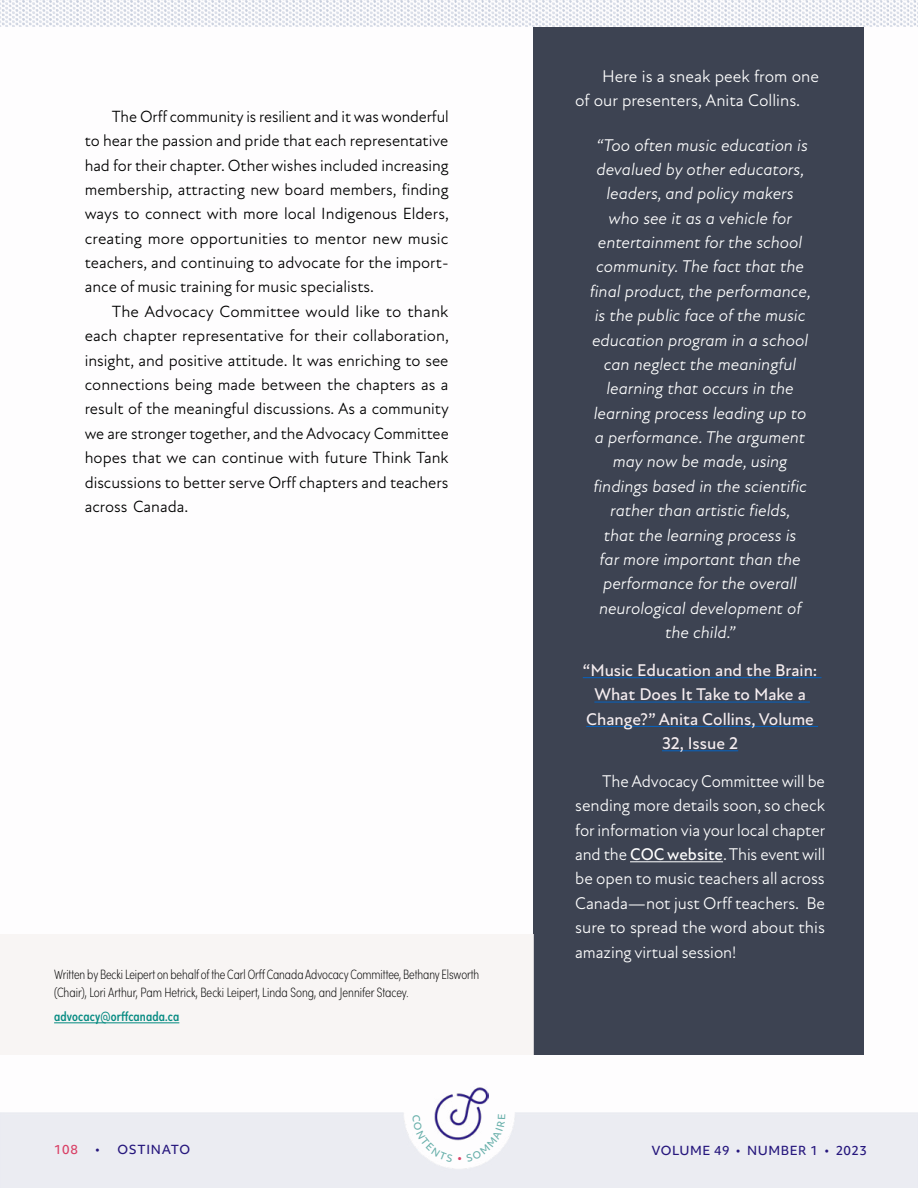
<style>
.page{position:relative;width:918px;height:1188px;background:#fff}
.page>*{position:absolute;margin:0;border:0;box-sizing:border-box;transform-origin:0 0}
.t1{font:italic 17.25px/24.3px "New Atten";color:#fff;text-align:center}
.t2{font:17.25px/24.3px "New Atten";color:#fff}
.t3{font:500 17.25px/24.3px "New Atten";color:#f5edf0;text-align:center}
.t4{font:16.5px/24.3px "New Atten";color:#000;text-align:justify}
.t5{font:200 13.5px/18px "Sofia Pro Condensed";letter-spacing:-.005em;color:#000}
.t6{font:500 13.5px "Sofia Pro Condensed";letter-spacing:.01em;color:#048a81}
.t7{font:500 12px "Objektiv Mk 1";letter-spacing:.04em;color:#26177d}
.t8{font:500 12px "Objektiv Mk 1";letter-spacing:.06em;color:#26177d}
.t9{font:500 12px "Objektiv Mk 1";color:#d94066}
.s1{font-weight:500}
</style>
<div class="page">
<img style="left:435px;top:1087px;width:54px;height:27px">
<img style="left:728px;top:0;width:188px;height:1px">
<img style="left:353px;top:0;width:50px;height:3px">
<img style="left:289px;top:2px;width:70px;height:4px">
<img style="left:326px;top:5px;width:50px;height:3px">
<img style="left:255px;top:7px;width:71px;height:3px">
<img style="left:299px;top:9px;width:50px;height:3px">
<img style="left:214px;top:11px;width:71px;height:4px">
<img style="left:272px;top:14px;width:50px;height:3px">
<img style="left:181px;top:16px;width:70px;height:3px">
<img style="left:245px;top:18px;width:50px;height:3px">
<img style="left:140px;top:20px;width:71px;height:4px">
<img style="left:218px;top:23px;width:50px;height:3px">
<img style="left:46px;top:25px;width:77px;height:2px">
<div style="left:534px;top:27px;width:330px;height:1028px;background:#3d4352"></div>
<hr style="left:583px;top:677px;width:239px;height:1px;background:#0563c1">
<hr style="left:594px;top:702px;width:216px;height:1px;background:#0563c1">
<hr style="left:586px;top:726px;width:232px;height:1px;background:#0563c1">
<hr style="left:662px;top:750px;width:76px;height:1px;background:#0563c1">
<hr style="left:630px;top:861px;width:93px;height:1px;background:#fff">
<div style="left:0;top:934px;width:534px;height:121px;background:#f7f3f2"></div>
<hr style="left:54px;top:1022px;width:125px;height:1px;background:#048a81">
<svg style="left:412px;top:1114px;width:93px;height:48px"></svg>
<p class="t4" style="left:85px;top:104px;width:366px;text-indent:27px">The Orff community is resilient and it was wonderful to hear the passion and pride that each representative had for their chapter. Other wishes included increasing membership, attracting new board members, fiinding ways to connect with more local Indigenous Elders, creating more opportunities to mentor new music teachers, and continuing to advocate for the import&shy;ance of music training for music specialists.</p>
<p class="t4" style="left:85px;top:299px;width:366px;text-indent:27px">The Advocacy Committee would like to thank each chapter representative for their collaboration, insight, and positive attitude. It was enriching to see connections being made between the chapters as a result of the meaningful discussions. As a community we are stronger together, and the Advocacy Committee hopes that we can continue with future Think Tank discussions to better serve Orff chapters and teachers across Canada.</p>
<p class="t5" style="left:54px;top:964px;width:427px">Written by Becki Leipert on behalf of the Carl Orff Canada Advocacy Committee, Bethany Elsworth (Chair), Lori Arthur, Pam Hetrick, Becki Leipert, Linda Song, and Jennifer Stacey.</p>
<p class="t6" style="left:54px;top:1007px;width:127px">advocacy@orffcanada.ca</p>
<p class="t2" style="left:575px;top:64px;width:245px;text-indent:27px">Here is a sneak peek from one of our presenters, Anita Collins.</p>
<p class="t1" style="left:590px;top:133px;width:223px">“Too often music education is devalued by other educators, leaders, and policy makers who see it as a vehicle for entertainment for the school community. The fact that the fiinal product, the performance, is the public face of the music education program in a school can neglect the meaningful learning that occurs in the learning process leading up to a performance. The argument may now be made, using fiindings based in the scientifiic rather than artistic fiields,<br>that the learning process is<br>far more important than the performance for the overall neurological development of the child.”</p>
<p class="t3" style="left:583px;top:658px;width:236px">“Music Education and the Brain:<br>What Does It Take to Make a<br>Change?” Anita Collins, Volume<br>32, Issue 2</p>
<p class="t2" style="left:575px;top:769px;width:252px;text-align:justify;text-indent:27px">The Advocacy Committee will be sending more details soon, so check for information via your local chapter and the <span class="s1">COC website</span>. This event will be open to music teachers all across Canada—not just Orff teachers. Be sure to spread the word about this amazing virtual session!</p>
<p class="t9" style="left:54px;top:1141px;width:25px">108</p>
<p class="t8" style="left:96px;top:1141px;width:96px">• OSTINATO</p>
<p class="t7" style="left:652px;top:1142px;width:217px">VOLUME 49 • NUMBER 1 • 2023</p>
</div>
